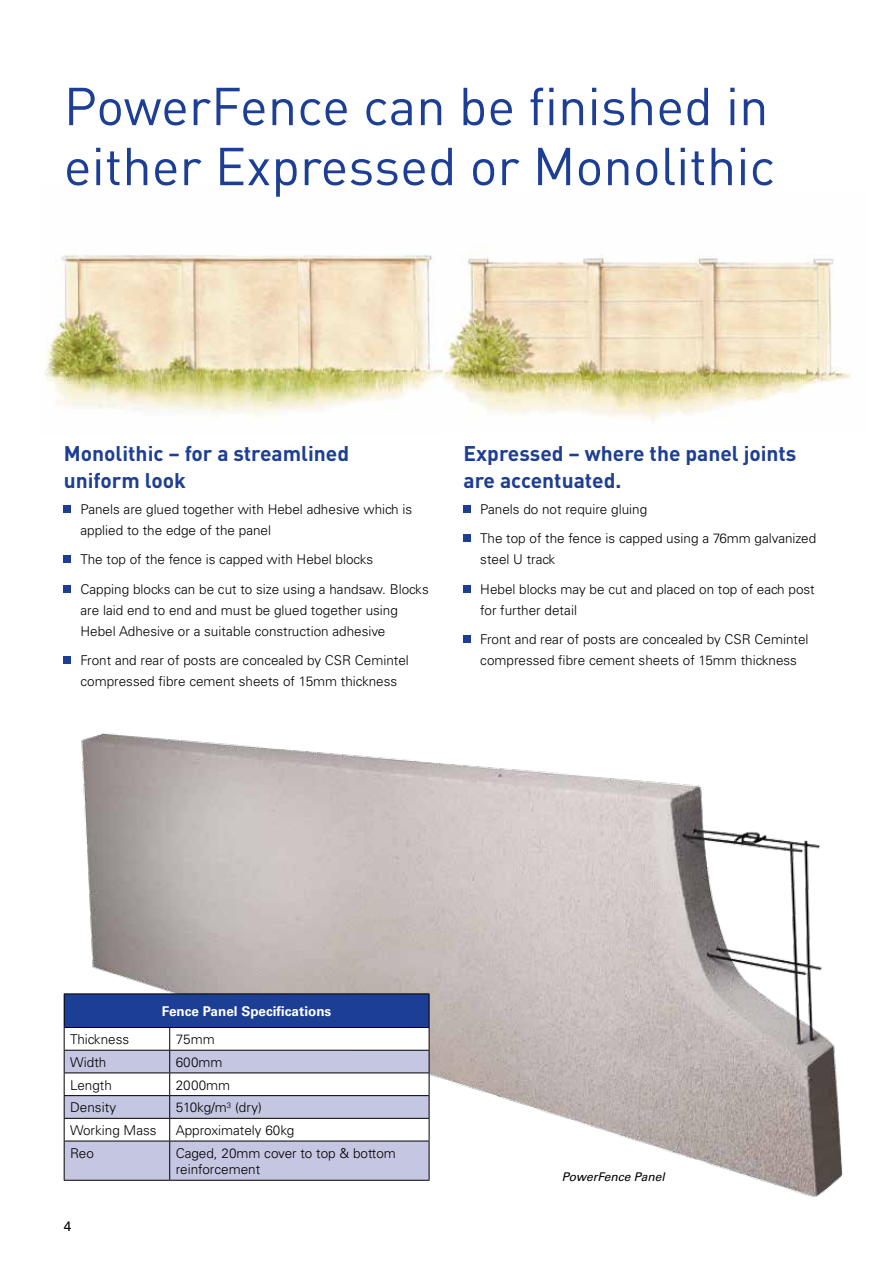
<style>
.page{position:relative;width:893px;height:1263px;background:#fff}
.page>*{position:absolute;margin:0;border:0;box-sizing:border-box;transform-origin:0 0}
.t1{font:52.5px/60px "DIN Pro";color:#1c3e94}
.t2{font:700 21px/27px "DIN Pro";color:#1c3e94}
.t3{font:300 13.5px/29.5px "Univers";color:#000}
.t4{font:700 13.5px "Univers";color:#fff}
.t5{font:13.5px "Univers";color:#000}
.t6{font:italic 12px "Univers";color:#000}
</style>
<div class="page">
<img style="left:442px;top:255px;width:409px;height:165px">
<img style="left:44px;top:254px;width:398px;height:162px">
<div style="left:64px;top:505px;width:7px;height:7px;background:#1c3e94"></div>
<div style="left:64px;top:555px;width:7px;height:7px;background:#1c3e94"></div>
<div style="left:64px;top:585px;width:7px;height:7px;background:#1c3e94"></div>
<div style="left:64px;top:656px;width:7px;height:7px;background:#1c3e94"></div>
<div style="left:463px;top:505px;width:7px;height:7px;background:#1c3e94"></div>
<div style="left:463px;top:534px;width:7px;height:7px;background:#1c3e94"></div>
<div style="left:463px;top:585px;width:7px;height:7px;background:#1c3e94"></div>
<div style="left:463px;top:635px;width:7px;height:7px;background:#1c3e94"></div>
<img style="left:63px;top:733px;width:780px;height:464px">
<div style="left:64px;top:994px;width:365px;height:33px;background:#1c3e94"></div>
<hr style="left:64px;top:993px;width:106px;height:1px;background:#000">
<hr style="left:64px;top:994px;width:1px;height:33px;background:#000">
<hr style="left:170px;top:993px;width:259px;height:1px;background:#000">
<hr style="left:429px;top:994px;width:1px;height:33px;background:#000">
<svg style="left:64px;top:1027px;width:366px;height:153px"></svg>
<hr style="left:64px;top:1141px;width:106px;height:1px;background:#000">
<hr style="left:64px;top:1141px;width:1px;height:39px;background:#000">
<hr style="left:170px;top:1141px;width:259px;height:1px;background:#000">
<hr style="left:169px;top:1141px;width:1px;height:39px;background:#000">
<hr style="left:429px;top:1141px;width:1px;height:39px;background:#000">
<hr style="left:64px;top:1180px;width:106px;height:1px;background:#000">
<hr style="left:170px;top:1180px;width:259px;height:1px;background:#000">
<h1 class="t1" style="left:64px;top:71px;width:713px">PowerFence can be finished in either Expressed or Monolithic</h1>
<h2 class="t2" style="left:64px;top:438px;width:287px">Monolithic – for a streamlined uniform look</h2>
<p class="t3" style="left:81px;top:498px;width:333px;line-height:21px">Panels are glued together with Hebel adhesive which is applied to the edge of the panel</p>
<p class="t3" style="left:81px;top:544px;width:350px">The top of the fence is capped with Hebel blocks<br>Capping blocks can be cut to size using a handsaw. Blocks</p>
<p class="t3" style="left:81px;top:599px;width:319px;line-height:21px">are laid end to end and must be glued together using<br>Hebel Adhesive or a suitable construction adhesive</p>
<p class="t3" style="left:81px;top:650px;width:330px;line-height:21px">Front and rear of posts are concealed by CSR Cemintel compressed fibre cement sheets of 15mm thickness</p>
<h2 class="t2" style="left:463px;top:438px;width:334px">Expressed – where the panel joints are accentuated.</h2>
<p class="t3" style="left:480px;top:494px;width:338px">Panels do not require gluing<br>The top of the fence is capped using a 76mm galvanized</p>
<p class="t3" style="left:480px;top:544px;width:336px">steel U track<br>Hebel blocks may be cut and placed on top of each post</p>
<p class="t3" style="left:480px;top:595px;width:330px">for further detail<br>Front and rear of posts are concealed by CSR Cemintel</p>
<p class="t3" style="left:480px;top:645px;width:318px">compressed fibre cement sheets of 15mm thickness</p>
<p class="t4" style="left:162px;top:1003px;width:171px">Fence Panel Specifications</p>
<p class="t3" style="left:70px;top:1025px;width:61px">Thickness</p>
<p class="t3" style="left:176px;top:1025px;width:41px">75mm</p>
<p class="t3" style="left:70px;top:1047px;width:38px">Width</p>
<p class="t3" style="left:176px;top:1047px;width:48px">600mm</p>
<p class="t3" style="left:70px;top:1070px;width:43px">Length</p>
<p class="t3" style="left:176px;top:1070px;width:56px">2000mm</p>
<p class="t3" style="left:70px;top:1093px;width:48px">Density</p>
<p class="t3" style="left:176px;top:1093px;width:88px">510kg/m<sup>3</sup> (dry)</p>
<p class="t3" style="left:70px;top:1115px;width:88px">Working Mass</p>
<p class="t3" style="left:176px;top:1115px;width:120px">Approximately 60kg</p>
<p class="t3" style="left:70px;top:1138px;width:25px">Reo</p>
<p class="t3" style="left:176px;top:1145px;width:222px;line-height:16.5px">Caged, 20mm cover to top &amp; bottom reinforcement</p>
<p class="t5" style="left:64px;top:1218px;width:9px">4</p>
<p class="t6" style="left:562px;top:1169px;width:105px">PowerFence Panel</p>
</div>
